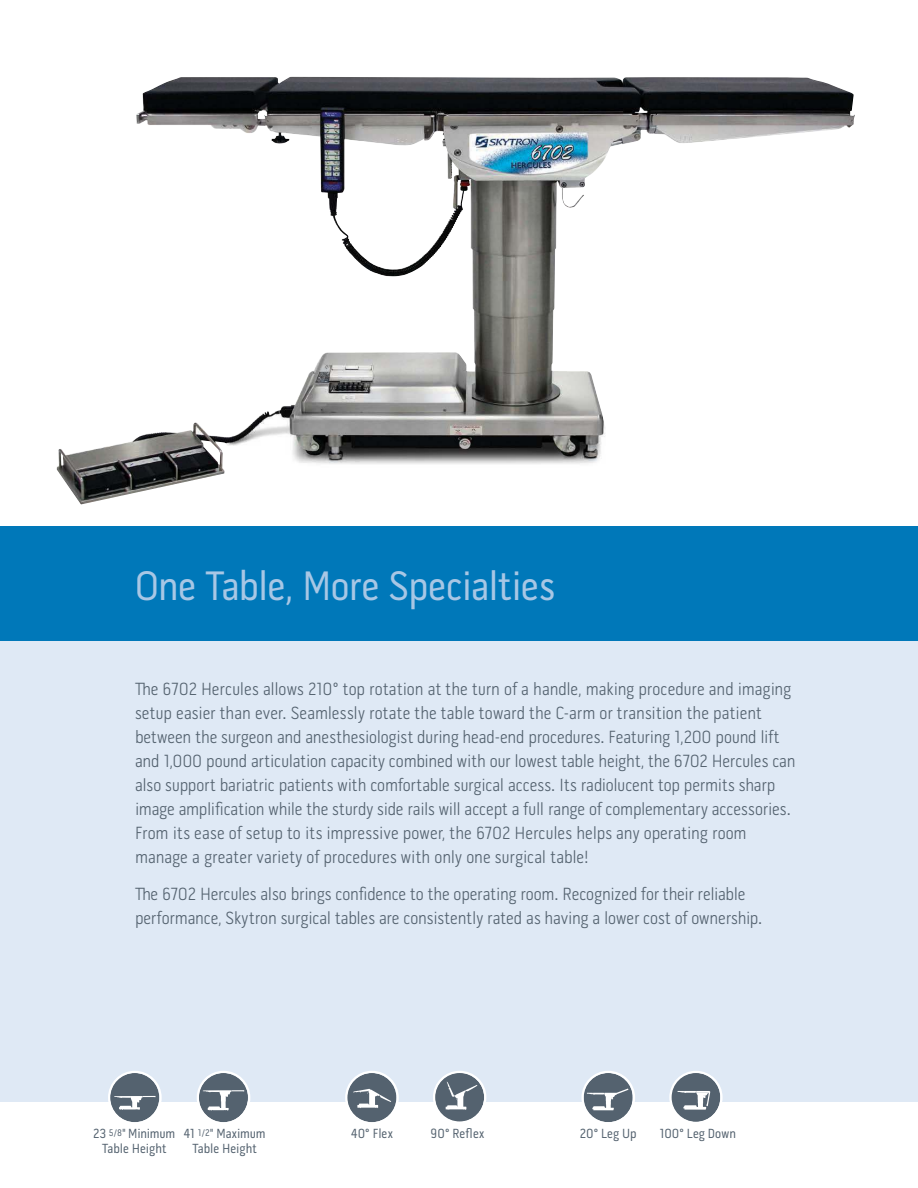
<style>
.page{position:relative;width:918px;height:1188px;background:#fff}
.page>*{position:absolute;margin:0;border:0;box-sizing:border-box;transform-origin:0 0}
.t1{font:42px "Pill Gothic 300 mg";letter-spacing:-.015em;color:#a8c7e5}
.t2{font:300 18px/24px "Pill Gothic 300 mg";letter-spacing:-.005em;color:#54626f}
.t3{font:13.5px/15px "Pill Gothic 300 mg";color:#54626f;text-align:center}
</style>
<div class="page">
<div style="left:0;top:639px;width:918px;height:463px;background:#dfe9f5"></div>
<div style="left:0;top:526px;width:918px;height:115px;background:#0078b9"></div>
<div style="left:435px;top:1073px;width:49px;height:49px;background:#54626f;border-radius:50%"></div>
<svg style="left:446px;top:1082px;width:31px;height:28px"></svg>
<div style="left:433px;top:1071px;width:53px;height:53px;border:2px solid #fff;border-radius:50%"></div>
<div style="left:347px;top:1073px;width:49px;height:49px;background:#54626f;border-radius:50%"></div>
<svg style="left:353px;top:1089px;width:38px;height:19px"></svg>
<div style="left:345px;top:1071px;width:54px;height:53px;border:2px solid #fff;border-radius:50%"></div>
<svg style="left:672px;top:1073px;width:48px;height:48px"></svg>
<div style="left:669px;top:1071px;width:54px;height:53px;border:2px solid #fff;border-radius:50%"></div>
<svg style="left:584px;top:1073px;width:48px;height:48px"></svg>
<div style="left:581px;top:1071px;width:54px;height:53px;border:2px solid #fff;border-radius:50%"></div>
<div style="left:199px;top:1073px;width:49px;height:49px;background:#54626f;border-radius:50%"></div>
<svg style="left:203px;top:1090px;width:41px;height:20px"></svg>
<div style="left:197px;top:1071px;width:53px;height:53px;border:2px solid #fff;border-radius:50%"></div>
<div style="left:110px;top:1073px;width:49px;height:49px;background:#54626f;border-radius:50%"></div>
<svg style="left:114px;top:1096px;width:42px;height:14px"></svg>
<div style="left:108px;top:1071px;width:54px;height:53px;border:2px solid #fff;border-radius:50%"></div>
<svg style="left:56px;top:76px;width:799px;height:429px"></svg>
<img style="left:136px;top:77px;width:306px;height:199px">
<h1 class="t1" style="left:135px;top:568px;width:422px">One Table, More Specialties</h1>
<p class="t2" style="left:135px;top:678px;width:662px">The 6702 Hercules allows 210° top rotation at the turn of a handle, making procedure and imaging setup easier than ever. Seamlessly rotate the table toward the C-arm or transition the patient between the surgeon and anesthesiologist during head-end procedures. Featuring 1,200 pound lift and 1,000 pound articulation capacity combined with our lowest table height, the 6702 Hercules can also support bariatric patients with comfortable surgical access. Its radiolucent top permits sharp image amplification while the sturdy side rails will accept a full range of complementary accessories.<br>From its ease of setup to its impressive power, the 6702 Hercules helps any operating room manage a greater variety of procedures with only one surgical table!</p>
<p class="t2" style="left:135px;top:883px;width:629px">The 6702 Hercules also brings confidence to the operating room. Recognized for their reliable performance, Skytron surgical tables are consistently rated as having a lower cost of ownership.</p>
<p class="t3" style="left:93px;top:1127px;width:84px">23 <sup>5/8</sup>" Minimum<br>Table Height</p>
<p class="t3" style="left:184px;top:1127px;width:83px">41 <sup>1/2</sup>" Maximum</p>
<p class="t3" style="left:351px;top:1127px;width:43px">40° Flex</p>
<p class="t3" style="left:431px;top:1127px;width:55px">90° Reflex</p>
<p class="t3" style="left:580px;top:1127px;width:58px">20° Leg Up</p>
<p class="t3" style="left:659px;top:1127px;width:78px">100° Leg Down</p>
<p class="t3" style="left:192px;top:1142px;width:66px">Table Height</p>
</div>
